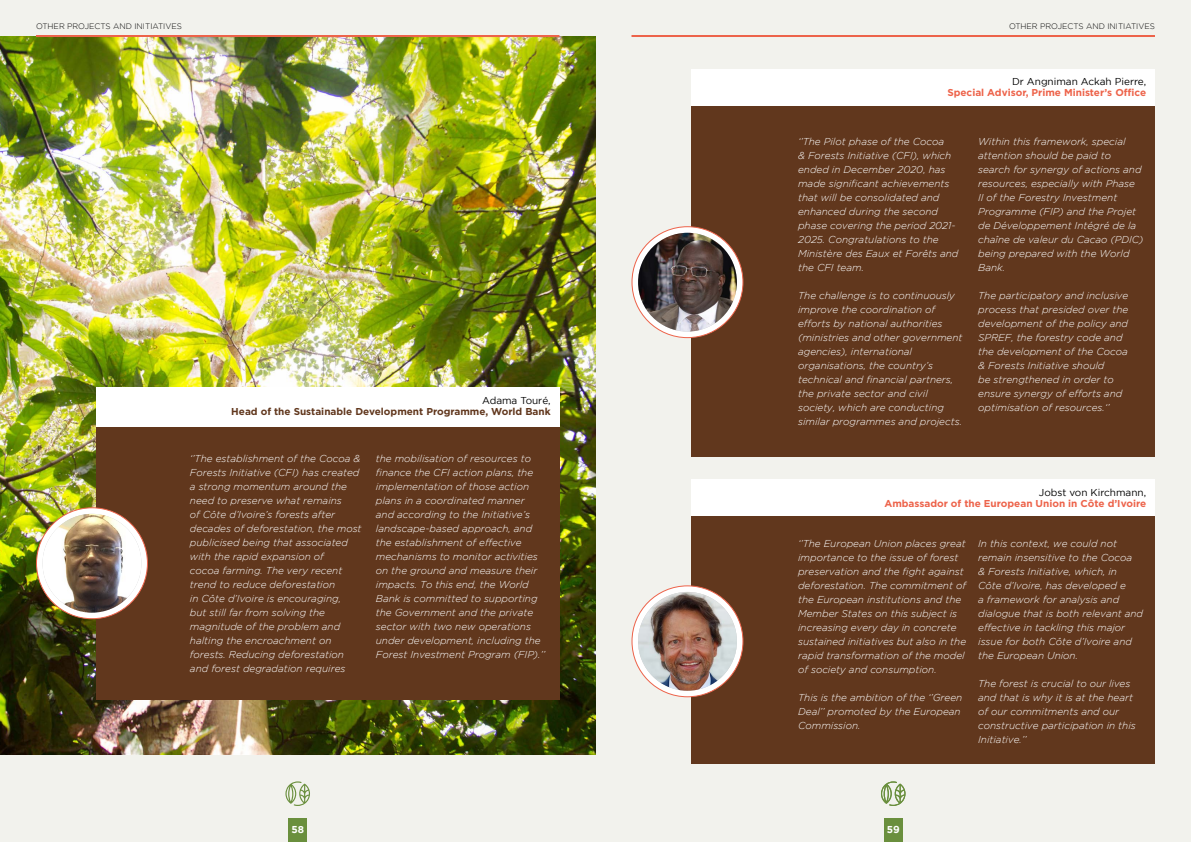
<style>
.page{position:relative;width:1191px;height:842px;background:#f2f2ed}
.page>*{position:absolute;margin:0;border:0;box-sizing:border-box;transform-origin:0 0}
.t1{font:italic 300 10px/14px "Gotham";color:#fff}
.t2{font:700 10px "Gotham Pro";color:#ed634a}
.t3{font:10px "Gotham";color:#000}
.t4{font:700 10px "Gotham Pro";color:#61371d}
.t5{font:700 10px "Gotham";color:#fff}
.t6{font:300 8px "Gotham";color:#000}
</style>
<div class="page">
<svg style="left:285px;top:781px;width:25px;height:25px"></svg>
<div style="left:288px;top:818px;width:19px;height:24px;background:#6a8f3d"></div>
<img style="left:0;top:36px;width:595px;height:718px">
<div style="left:884px;top:818px;width:18px;height:24px;background:#6a8f3d"></div>
<hr style="left:36px;top:35px;width:523px;height:2px;background:#ed634a">
<div style="left:96px;top:426px;width:463px;height:274px;background:#61371d"></div>
<div style="left:96px;top:387px;width:463px;height:39px;background:#fff"></div>
<svg style="left:37px;top:508px;width:110px;height:111px;background:#fcf3f1"></svg>
<img style="left:43px;top:514px;width:98px;height:99px;border-radius:49px">
<svg style="left:881px;top:781px;width:24px;height:25px"></svg>
<div style="left:691px;top:105px;width:464px;height:352px;background:#61371d"></div>
<div style="left:691px;top:516px;width:464px;height:248px;background:#61371d"></div>
<div style="left:691px;top:69px;width:464px;height:36px;background:#fff"></div>
<div style="left:691px;top:480px;width:464px;height:36px;background:#fff"></div>
<svg style="left:632px;top:227px;width:111px;height:111px;background:#f9ebe8"></svg>
<img style="left:638px;top:233px;width:99px;height:99px;border-radius:49px">
<svg style="left:632px;top:586px;width:111px;height:111px;background:#fbedeb"></svg>
<img style="left:638px;top:592px;width:99px;height:99px;border-radius:49px">
<hr style="left:631px;top:35px;width:524px;height:2px;background:#ed634a">
<p class="t6" style="left:36px;top:22px;width:147px">OTHER PROJECTS AND INITIATIVES</p>
<p class="t6" style="left:1009px;top:22px;width:147px">OTHER PROJECTS AND INITIATIVES</p>
<p class="t3" style="left:482px;top:395px;width:70px">Adama Touré,</p>
<p class="t4" style="left:231px;top:406px;width:321px">Head of the Sustainable Development Programme, World Bank</p>
<p class="t1" style="left:190px;top:451px;width:173px">‘’The establishment of the Cocoa &amp;<br>Forests Initiative (CFI) has created a strong momentum around the need to preserve what remains<br>of Côte d’Ivoire’s forests after decades of deforestation, the most publicised being that associated with the rapid expansion of<br>cocoa farming. The very recent trend to reduce deforestation<br>in Côte d’Ivoire is encouraging,<br>but still far from solving the magnitude of the problem and halting the encroachment on forests. Reducing deforestation and forest degradation requires</p>
<p class="t1" style="left:376px;top:451px;width:171px">the mobilisation of resources to finance the CFI action plans, the implementation of those action plans in a coordinated manner and according to the Initiative’s landscape-based approach, and the establishment of effective mechanisms to monitor activities on the ground and measure their impacts. To this end, the World<br>Bank is committed to supporting the Government and the private sector with two new operations under development, including the<br>Forest Investment Program (FIP).’’</p>
<p class="t3" style="left:1012px;top:76px;width:136px">Dr Angniman Ackah Pierre,</p>
<p class="t2" style="left:947px;top:87px;width:200px">Special Advisor, Prime Minister’s Office</p>
<p class="t1" style="left:798px;top:135px;width:162px">‘’The Pilot phase of the Cocoa<br>&amp; Forests Initiative (CFI), which ended in December 2020, has made significant achievements that will be consolidated and enhanced during the second phase covering the period 2021-<br>2025. Congratulations to the<br>Ministère des Eaux et Forêts and the CFI team.</p>
<p class="t1" style="left:798px;top:289px;width:166px">The challenge is to continuously improve the coordination of efforts by national authorities (ministries and other government agencies), international organisations, the country’s technical and financial partners, the private sector and civil society, which are conducting similar programmes and projects.</p>
<p class="t1" style="left:978px;top:135px;width:167px">Within this framework, special attention should be paid to search for synergy of actions and resources, especially with Phase<br>II of the Forestry Investment<br>Programme (FIP) and the Projet de Développement Intégré de la chaîne de valeur du Cacao (PDIC) being prepared with the World<br>Bank.</p>
<p class="t1" style="left:978px;top:289px;width:152px">The participatory and inclusive process that presided over the development of the policy and<br>SPREF, the forestry code and the development of the Cocoa &amp; Forests Initiative should<br>be strengthened in order to ensure synergy of efforts and optimisation of resources.‘’</p>
<p class="t3" style="left:1038px;top:487px;width:109px">Jobst von Kirchmann,</p>
<p class="t2" style="left:884px;top:498px;width:263px">Ambassador of the European Union in Côte d’Ivoire</p>
<p class="t1" style="left:798px;top:536px;width:169px">‘’The European Union places great importance to the issue of forest preservation and the fight against deforestation. The commitment of the European institutions and the Member States on this subject is increasing every day in concrete sustained initiatives but also in the rapid transformation of the model of society and consumption.</p>
<p class="t1" style="left:798px;top:690px;width:166px">This is the ambition of the ‘’Green<br>Deal’’ promoted by the European<br>Commission.</p>
<p class="t1" style="left:978px;top:536px;width:166px">In this context, we could not remain insensitive to the Cocoa<br>&amp; Forests Initiative, which, in<br>Côte d’Ivoire, has developed e<br>a framework for analysis and dialogue that is both relevant and effective in tackling this major issue for both Côte d’Ivoire and the European Union.</p>
<p class="t1" style="left:978px;top:676px;width:159px">The forest is crucial to our lives and that is why it is at the heart of our commitments and our constructive participation in this<br>Initiative.’’</p>
<p class="t5" style="left:291px;top:824px;width:14px">58</p>
<p class="t5" style="left:886px;top:824px;width:14px">59</p>
</div>
